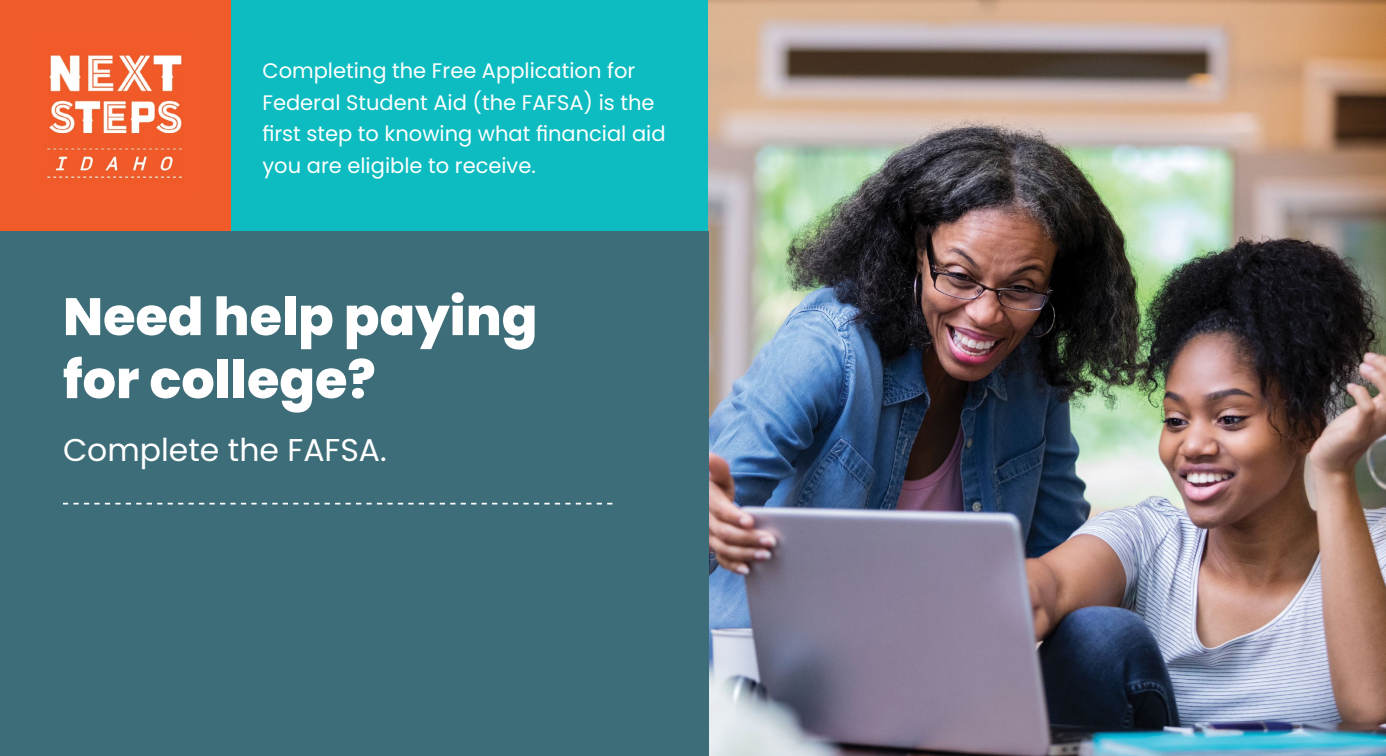
<style>
.page{position:relative;width:1386px;height:756px;background:#fff}
.page>*{position:absolute;margin:0;border:0;box-sizing:border-box;transform-origin:0 0}
.t1{font:800 52.5px/63px "Poppins";color:#fff}
.t2{font:31.5px "Poppins";color:#fff}
.t3{font:21px/31.5px "Poppins";color:#fff}
</style>
<div class="page">
<div style="left:231px;top:0;width:478px;height:231px;background:#0cbcc0"></div>
<div style="left:0;top:0;width:231px;height:231px;background:#f15a29"></div>
<img style="left:709px;top:0;width:677px;height:756px">
<img style="left:47px;top:55px;width:136px;height:124px">
<div style="left:0;top:231px;width:709px;height:525px;background:#3d6d78"></div>
<svg style="left:63px;top:503px;width:549px;height:2px"></svg>
<p class="t3" style="left:262px;top:55px;width:405px">Completing the Free Application for Federal Student Aid (the FAFSA) is the first step to knowing what financial aid you are eligible to receive.</p>
<h1 class="t1" style="left:63px;top:286px;width:476px">Need help paying for college?</h1>
<h2 class="t2" style="left:63px;top:432px;width:325px">Complete the FAFSA.</h2>
</div>
